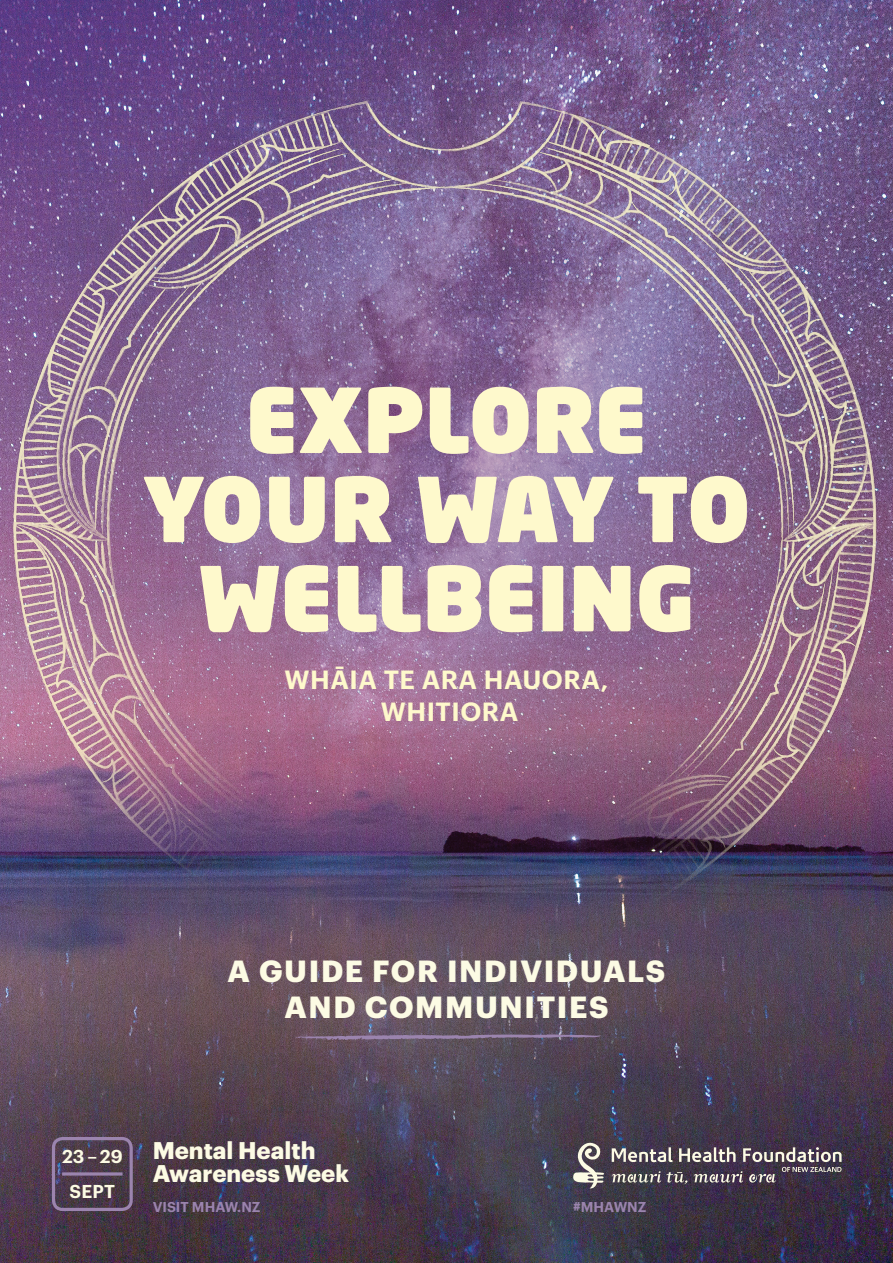
<style>
.page{position:relative;width:893px;height:1263px;background:#fff}
.page>*{position:absolute;margin:0;border:0;box-sizing:border-box;transform-origin:0 0}
.t1{font:900 88.05px/89.1px "Neo Sans Pro";color:#fef9cc;text-align:center}
.t2{font:700 30px/36px "Graphik";letter-spacing:.055em;color:#fcfbe4;text-align:center}
.t3{font:600 25.8px/32.2px "Graphik";letter-spacing:.02em;color:#fef9cc;text-align:center}
.t4{font:700 23.7px/23.7px "Graphik";color:#fcfbe4}
.t5{font:600 18.3px/35.4px "Graphik";letter-spacing:.01em;color:#fcfbe4;text-align:center}
.t6{font:600 13.95px "Graphik";color:#9b84ae}
</style>
<div class="page">
<img style="left:0;top:1165px;width:893px;height:98px">
<img style="left:0;top:0;width:893px;height:1165px">
<div style="left:52px;top:1137px;width:81px;height:74px;border:3px solid #9b84ae;border-radius:9px"></div>
<hr style="left:62px;top:1172px;width:61px;height:3px;background:#9b84ae">
<svg style="left:573px;top:1142px;width:32px;height:46px"></svg>
<svg style="left:612px;top:1147px;width:230px;height:37px;background:#665e68"></svg>
<svg style="left:291px;top:1034px;width:310px;height:6px;background:#7a6882"></svg>
<h1 class="t1" style="left:143px;top:372px;width:609px">EXPLORE<br>YOUR WAY TO<br>WELLBEING</h1>
<p class="t3" style="left:285px;top:661px;width:325px">WHĀIA TE ARA HAUORA,<br>WHITIORA</p>
<p class="t2" style="left:228px;top:951px;width:439px">A GUIDE FOR INDIVIDUALS<br>AND COMMUNITIES</p>
<p class="t5" style="left:62px;top:1137px;width:62px">23 – 29<br>SEPT</p>
<p class="t4" style="left:153px;top:1136px;width:198px">Mental Health<br>Awareness Week</p>
<p class="t6" style="left:153px;top:1196px;width:109px">VISIT MHAW.NZ</p>
<p class="t6" style="left:573px;top:1196px;width:75px">#MHAWNZ</p>
</div>
